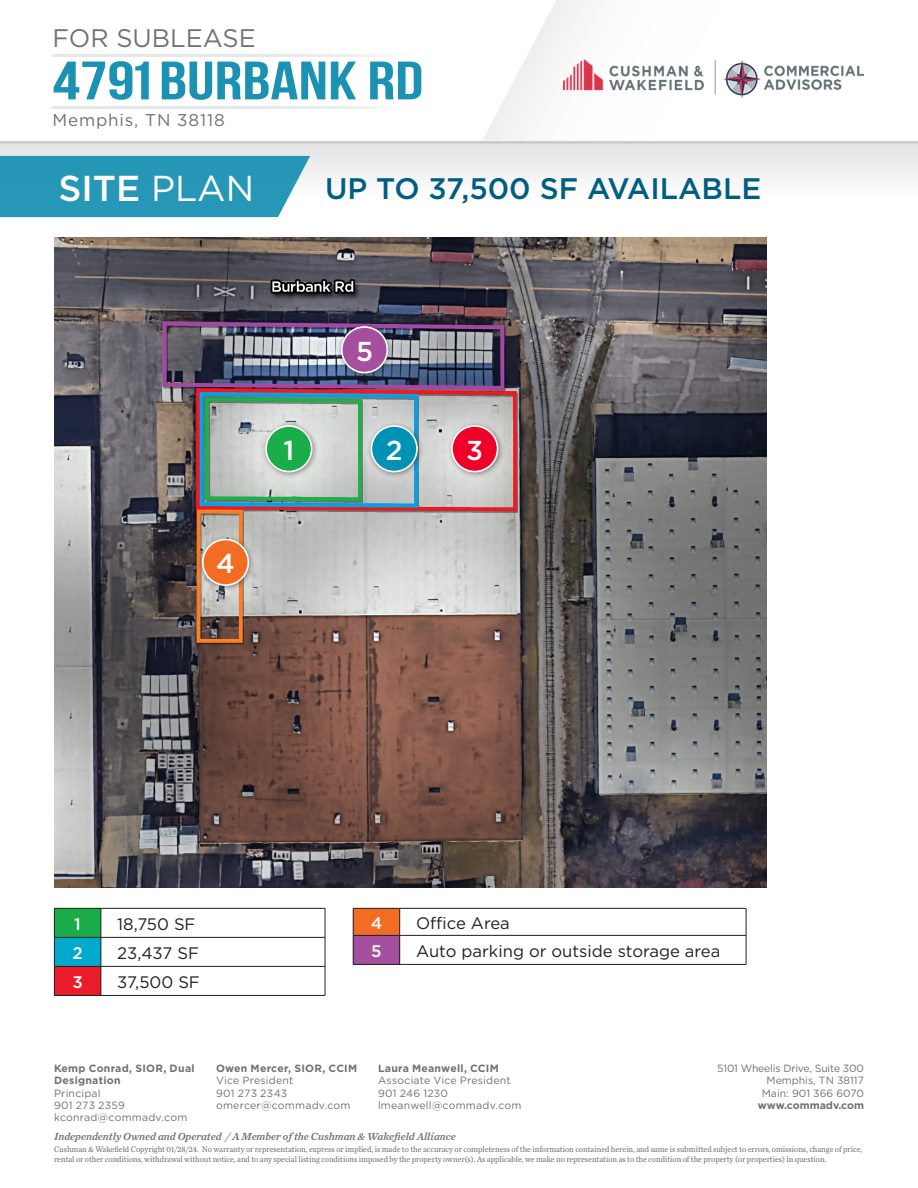
<style>
.page{position:relative;width:918px;height:1188px;background:#fff}
.page>*{position:absolute;margin:0;border:0;box-sizing:border-box;transform-origin:0 0}
.t1{font:700 54px "Bebas Neue";color:#1b92b3;scale:1.28 1}
.Subheading_-_gray{font:500 36px "Gotham";color:#fff}
.Subheading_-_gray-2{font:500 29.7px "Gotham";color:#005e83}
.t2{font:500 27.3px "Gotham";color:#fff}
.t3{font:25.35px "Gotham";color:#717272}
.t4{font:17.1px "Gotham";letter-spacing:.05em;color:#717272}
.t5{font:500 16.8px "Gotham";color:#fff}
.t6{font:16.65px "Gotham";color:#231f20}
.t7{font:italic 10.65px "Chronicle Text G2 Semi";color:#6e7271}
.t8{font:10.5px/12.5px "Gotham";letter-spacing:.015em;color:#6e7271}
.t9{font:700 10.5px/12.5px "Gotham";letter-spacing:.025em;color:#6e7271}
.t10{font:10.5px/12.5px "Gotham";letter-spacing:-.02em;color:#6e7271;text-align:right}
.t11{font:700 10.5px "Gotham";color:#6e7271}
.t12{font:8.4px/10.1px "Chronicle Text G2";letter-spacing:-.005em;color:#6e7271;scale:.95 1}
.s1{font-weight:400}
</style>
<div class="page">
<div style="left:0;top:144px;width:918px;height:54px;background:linear-gradient(to bottom,#e3e3e3,#fdfefe)"></div>
<svg style="left:0;top:0;width:918px;height:144px"></svg>
<img style="left:564px;top:60px;width:300px;height:37px">
<hr style="left:52px;top:54px;width:389px;height:3px;background:#e6e7e9">
<hr style="left:52px;top:106px;width:389px;height:3px;background:#e6e7e9">
<div style="left:0;top:156px;width:310px;height:61px;background:#2697b6"></div>
<img style="left:54px;top:238px;width:713px;height:650px">
<div style="left:54px;top:908px;width:47px;height:29px;background:#1cad4b"></div>
<div style="left:54px;top:937px;width:47px;height:29px;background:#01a9cd"></div>
<div style="left:54px;top:966px;width:47px;height:29px;background:#ea1c2c"></div>
<hr style="left:54px;top:908px;width:47px;height:1px;background:#231f20">
<hr style="left:54px;top:937px;width:47px;height:1px;background:#231f20">
<hr style="left:54px;top:966px;width:47px;height:1px;background:#231f20">
<svg style="left:54px;top:908px;width:1px;height:87px"></svg>
<svg style="left:101px;top:908px;width:225px;height:87px"></svg>
<hr style="left:54px;top:995px;width:47px;height:1px;background:#231f20">
<hr style="left:101px;top:995px;width:224px;height:1px;background:#231f20">
<div style="left:353px;top:908px;width:47px;height:27px;background:#f36c24"></div>
<div style="left:353px;top:935px;width:47px;height:29px;background:#a4509f"></div>
<hr style="left:353px;top:908px;width:47px;height:1px;background:#231f20">
<hr style="left:353px;top:935px;width:47px;height:1px;background:#231f20">
<svg style="left:353px;top:908px;width:1px;height:56px"></svg>
<svg style="left:399px;top:908px;width:348px;height:56px"></svg>
<hr style="left:353px;top:964px;width:47px;height:1px;background:#231f20">
<hr style="left:400px;top:964px;width:346px;height:1px;background:#231f20">
<div style="left:261px;top:421px;width:58px;height:58px;background:#231f20;opacity:.5"></div>
<div style="left:266px;top:426px;width:46px;height:46px;background:#1cad4b;border-radius:50%"></div>
<div style="left:265px;top:425px;width:47px;height:47px;border:2px solid #fff;border-radius:50%"></div>
<div style="left:198px;top:534px;width:58px;height:59px;background:#231f20;opacity:.5"></div>
<div style="left:203px;top:539px;width:45px;height:46px;background:#f36c24;border-radius:50%"></div>
<div style="left:202px;top:539px;width:47px;height:47px;border:2px solid #fff;border-radius:50%"></div>
<div style="left:447px;top:421px;width:58px;height:58px;background:#231f20;opacity:.5"></div>
<div style="left:452px;top:426px;width:46px;height:46px;background:#f00028;border-radius:50%"></div>
<div style="left:451px;top:425px;width:47px;height:47px;border:2px solid #fff;border-radius:50%"></div>
<div style="left:366px;top:421px;width:59px;height:58px;background:#231f20;opacity:.5"></div>
<div style="left:371px;top:426px;width:46px;height:46px;background:#0092b4;border-radius:50%"></div>
<div style="left:371px;top:425px;width:47px;height:47px;border:2px solid #fff;border-radius:50%"></div>
<div style="left:337px;top:322px;width:58px;height:58px;background:#231f20;opacity:.5"></div>
<div style="left:342px;top:327px;width:45px;height:46px;background:#a4509f;border-radius:50%"></div>
<div style="left:341px;top:326px;width:47px;height:47px;border:2px solid #fff;border-radius:50%"></div>
<h3 class="t3" style="left:53px;top:21px;width:205px">FOR SUBLEASE</h3>
<h1 class="t1" style="left:53px;top:51px;width:291px">4791 BURBANK RD</h1>
<h3 class="t4" style="left:52px;top:109px;width:174px">Memphis, TN 38118</h3>
<p class="Subheading_-_gray" style="left:58px;top:165px;width:197px">SITE <span class="s1">PLAN</span></p>
<p class="Subheading_-_gray-2" style="left:325px;top:169px;width:438px">UP TO 37,500 SF AVAILABLE</p>
<p class="t2" style="left:216px;top:546px;width:20px">4</p>
<p class="t2" style="left:283px;top:432px;width:12px">1</p>
<p class="t2" style="left:356px;top:333px;width:19px">5</p>
<p class="t2" style="left:386px;top:432px;width:18px">2</p>
<p class="t2" style="left:466px;top:432px;width:18px">3</p>
<p class="t5" style="left:74px;top:913px;width:8px">1</p>
<p class="t6" style="left:117px;top:913px;width:80px">18,750 SF</p>
<p class="t5" style="left:73px;top:942px;width:12px">2</p>
<p class="t6" style="left:117px;top:942px;width:83px">23,437 SF</p>
<p class="t5" style="left:72px;top:971px;width:12px">3</p>
<p class="t6" style="left:117px;top:971px;width:84px">37,500 SF</p>
<p class="t5" style="left:371px;top:912px;width:13px">4</p>
<p class="t6" style="left:416px;top:912px;width:95px">Office Area</p>
<p class="t5" style="left:371px;top:940px;width:12px">5</p>
<p class="t6" style="left:416px;top:940px;width:306px">Auto parking or outside storage area</p>
<p class="t9" style="left:54px;top:1062px;width:142px">Kemp Conrad, SIOR, Dual<br>Designation</p>
<p class="t8" style="left:54px;top:1086px;width:135px">Principal<br>901 273 2359 kconrad@commadv.com</p>
<p class="t10" style="left:717px;top:1062px;width:148px">5101 Wheelis Drive, Suite 300<br>Memphis, TN 38117<br>Main: 901 366 6070</p>
<p class="t11" style="left:758px;top:1098px;width:108px">www.commadv.com</p>
<p class="t9" style="left:378px;top:1062px;width:122px">Laura Meanwell, CCIM</p>
<p class="t8" style="left:378px;top:1074px;width:145px">Associate Vice President<br>901 246 1230 lmeanwell@commadv.com</p>
<p class="t12" style="left:54px;top:1144px;width:852px">Cushman &amp; Wakefield Copyright 01/28/24. No warranty or representation, express or implied, is made to the accuracy or completeness of the information contained herein, and same is submitted subject to errors, omissions, change of price, rental or other conditions, withdrawal without notice, and to any special listing conditions imposed by the property owner(s). As applicable, we make no representation as to the condition of the property (or properties) in question.</p>
<p class="t9" style="left:216px;top:1062px;width:143px">Owen Mercer, SIOR, CCIM</p>
<p class="t8" style="left:216px;top:1074px;width:136px">Vice President<br>901 273 2343 omercer@commadv.com</p>
<p class="t7" style="left:54px;top:1128px;width:403px">Independently Owned and Operated / A Member of the Cushman &amp; Wakefield Alliance</p>
</div>
